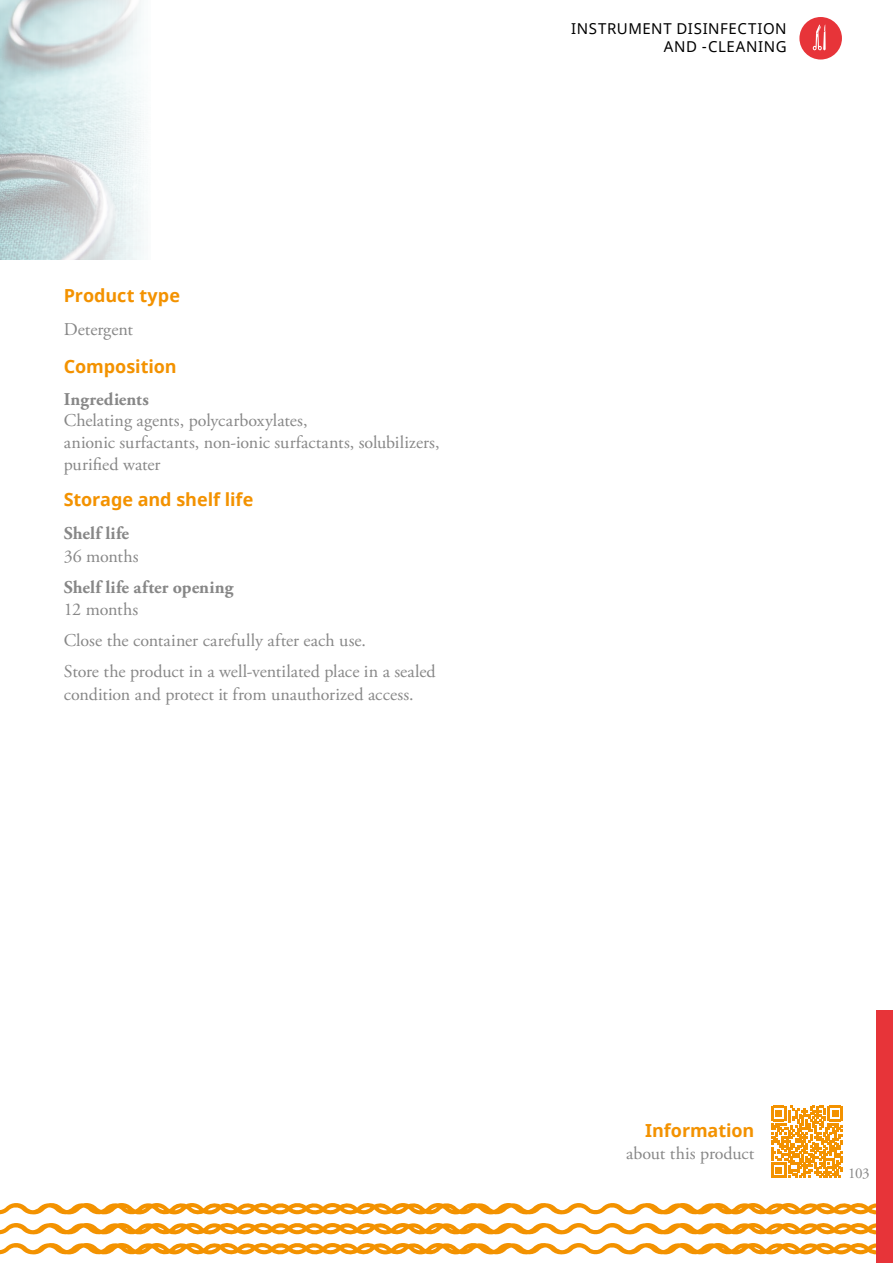
<style>
.page{position:relative;width:893px;height:1263px;background:#fff}
.page>*{position:absolute;margin:0;border:0;box-sizing:border-box;transform-origin:0 0}
.t1{font:18px/21.6px "Adobe Garamond Pro";color:#878787}
.t2{font:700 18px "Noto Sans";letter-spacing:-.005em;color:#f39200}
.t3{font:700 18px "Adobe Garamond Pro";letter-spacing:.005em;color:#878787}
.t4{font:15px/18px "Noto Sans";letter-spacing:.035em;color:#000;text-align:right}
.t5{font:15px "Adobe Garamond Pro";color:#878787}
</style>
<div class="page">
<img style="left:0;top:0;width:144px;height:259px">
<svg style="left:0;top:1203px;width:876px;height:12px"></svg>
<svg style="left:0;top:1223px;width:876px;height:12px"></svg>
<svg style="left:0;top:1243px;width:876px;height:11px"></svg>
<svg style="left:799px;top:17px;width:43px;height:43px"></svg>
<div style="left:876px;top:1010px;width:17px;height:253px;background:#e73439"></div>
<svg style="left:771px;top:1106px;width:72px;height:72px"></svg>
<p class="t2" style="left:64px;top:283px;width:118px">Product type</p>
<p class="t1" style="left:64px;top:319px;width:71px">Detergent</p>
<p class="t2" style="left:64px;top:354px;width:114px">Composition</p>
<p class="t3" style="left:64px;top:389px;width:87px">Ingredients</p>
<p class="t1" style="left:64px;top:410px;width:377px">Chelating agents, polycarboxylates,<br>anionic surfactants, non-ionic surfactants, solubilizers, purified water</p>
<p class="t2" style="left:64px;top:487px;width:191px">Storage and shelf life</p>
<p class="t3" style="left:64px;top:523px;width:67px">Shelf life</p>
<p class="t1" style="left:64px;top:546px;width:76px">36 months</p>
<p class="t3" style="left:64px;top:576px;width:171px">Shelf life after opening</p>
<p class="t1" style="left:64px;top:595px;width:373px;line-height:31px">12 months<br>Close the container carefully after each use.<br>Store the product in a well-ventilated place in a sealed</p>
<p class="t1" style="left:64px;top:684px;width:351px">condition and protect it from unauthorized access.</p>
<p class="t4" style="left:571px;top:20px;width:217px">INSTRUMENT DISINFECTION<br>AND -CLEANING</p>
<p class="t2" style="left:645px;top:1118px;width:111px">Information</p>
<p class="t1" style="left:626px;top:1143px;width:130px">about this product</p>
<p class="t5" style="left:848px;top:1164px;width:23px">103</p>
</div>
